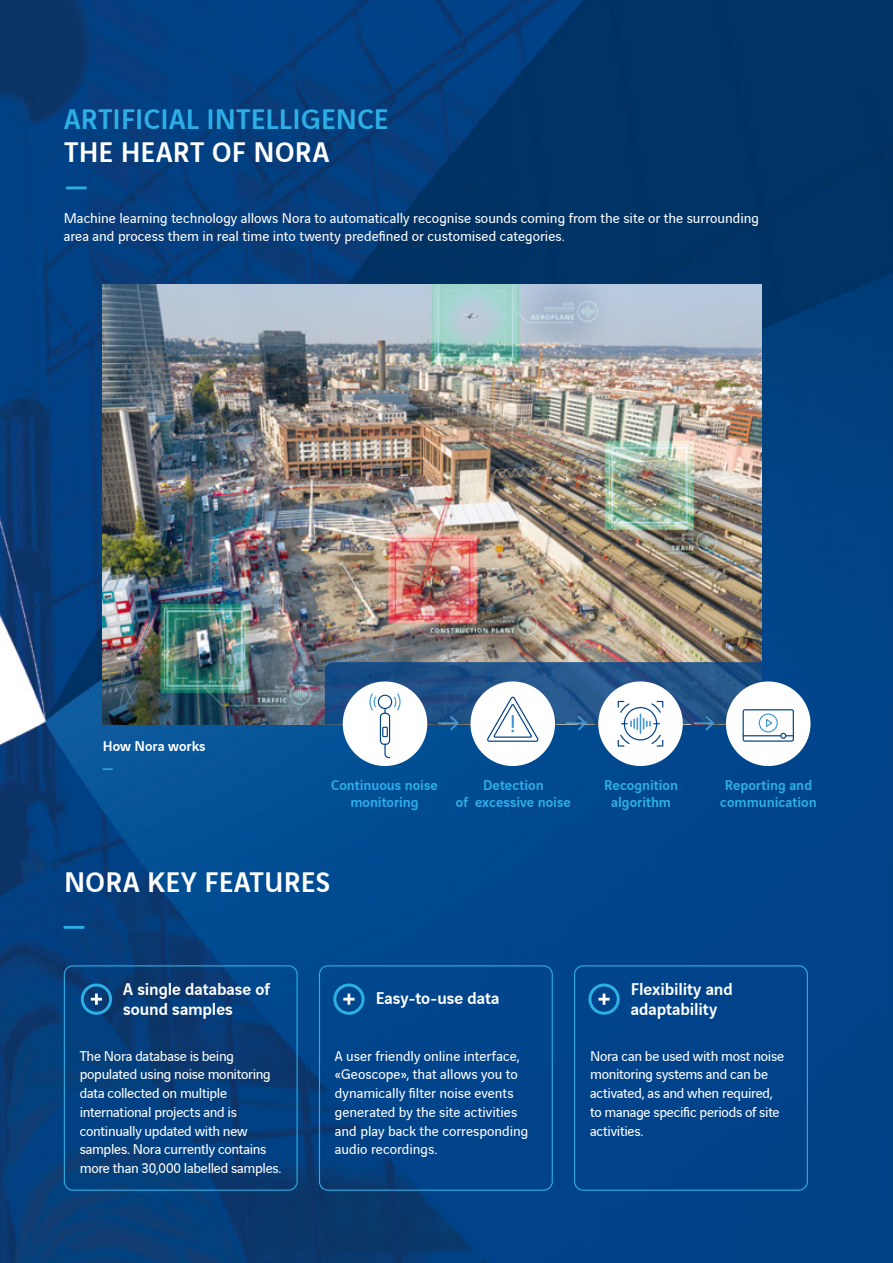
<style>
.page{position:relative;width:893px;height:1263px;background:#fff}
.page>*{position:absolute;margin:0;border:0;box-sizing:border-box;transform-origin:0 0}
.t1{font:500 30px "Vinci Sans";letter-spacing:.01em;color:#fff}
.t2{font:500 30px "Vinci Sans";letter-spacing:.01em;color:#2dafe6}
.t3{font:500 18px/19.5px "Vinci Sans";letter-spacing:-.005em;color:#fff}
.t4{font:15px/18.8px "Vinci Sans";letter-spacing:-.005em;color:#fff}
.t5{font:500 15px/16.5px "Vinci Sans";color:#2dafe6;text-align:center}
.t6{font:500 15px "Vinci Sans";color:#fff}
</style>
<div class="page">
<img style="left:0;top:0;width:893px;height:1263px">
<img style="left:103px;top:285px;width:659px;height:439px">
<div style="left:64px;top:965px;width:234px;height:226px;border:1px solid #2dafe6;border-radius:9px"></div>
<div style="left:81px;top:983px;width:31px;height:32px;border:3px solid #2dafe6;border-radius:50%"></div>
<svg style="left:91px;top:993px;width:11px;height:12px"></svg>
<div style="left:574px;top:965px;width:234px;height:226px;border:1px solid #2dafe6;border-radius:9px"></div>
<div style="left:588px;top:983px;width:32px;height:32px;border:3px solid #2dafe6;border-radius:50%"></div>
<svg style="left:598px;top:993px;width:12px;height:12px"></svg>
<div style="left:319px;top:965px;width:234px;height:226px;border:1px solid #2dafe6;border-radius:9px"></div>
<div style="left:333px;top:983px;width:32px;height:32px;border:3px solid #2dafe6;border-radius:50%"></div>
<svg style="left:343px;top:993px;width:12px;height:12px"></svg>
<div style="left:470px;top:681px;width:85px;height:85px;background:#fff;border-radius:50%"></div>
<div style="left:343px;top:681px;width:84px;height:85px;background:#fff;border-radius:50%"></div>
<div style="left:598px;top:681px;width:85px;height:85px;background:#fff;border-radius:50%"></div>
<div style="left:726px;top:681px;width:84px;height:85px;background:#fff;border-radius:50%"></div>
<div style="left:743px;top:709px;width:51px;height:33px;border:1px solid #004289;border-radius:2px"></div>
<div style="left:759px;top:713px;width:19px;height:19px;border:1px solid #4398d4;border-radius:50%"></div>
<svg style="left:325px;top:662px;width:448px;height:97px"></svg>
<hr style="left:743px;top:735px;width:38px;height:1px;background:#004289">
<svg style="left:780px;top:733px;width:13px;height:6px"></svg>
<h1 class="t2" style="left:64px;top:96px;width:326px">ARTIFICIAL INTELLIGENCE</h1>
<h1 class="t1" style="left:64px;top:129px;width:267px">THE HEART OF NORA</h1>
<h1 class="t2" style="left:64px;top:162px;width:26px">—</h1>
<p class="t4" style="left:64px;top:207px;width:697px">Machine learning technology allows Nora to automatically recognise sounds coming from the site or the surrounding area and process them in real time into twenty predefined or customised categories.</p>
<p class="t6" style="left:103px;top:735px;width:104px">How Nora works</p>
<p class="t5" style="left:103px;top:753px;width:12px">_</p>
<p class="t5" style="left:331px;top:776px;width:108px">Continuous noise monitoring</p>
<p class="t5" style="left:456px;top:776px;width:116px">Detection<br>of excessive noise</p>
<p class="t5" style="left:604px;top:776px;width:75px">Recognition algorithm</p>
<p class="t5" style="left:720px;top:776px;width:98px;text-align:left">Reporting and communication</p>
<h1 class="t1" style="left:64px;top:858px;width:268px">NORA KEY FEATURES</h1>
<h1 class="t2" style="left:64px;top:891px;width:22px">_</h1>
<p class="t3" style="left:123px;top:978px;width:148px">A single database of sound samples</p>
<p class="t4" style="left:80px;top:1045px;width:203px">The Nora database is being populated using noise monitoring data collected on multiple international projects and is continually updated with new samples. Nora currently contains more than 30,000 labelled samples.</p>
<p class="t3" style="left:376px;top:987px;width:125px">Easy-to-use data</p>
<p class="t4" style="left:335px;top:1045px;width:195px">A user friendly online interface, «Geoscope», that allows you to dynamically filter noise events generated by the site activities and play back the corresponding audio recordings.</p>
<p class="t3" style="left:631px;top:978px;width:103px">Flexibility and adaptability</p>
<p class="t4" style="left:590px;top:1045px;width:196px">Nora can be used with most noise monitoring systems and can be activated, as and when required, to manage specific periods of site activities.</p>
</div>
